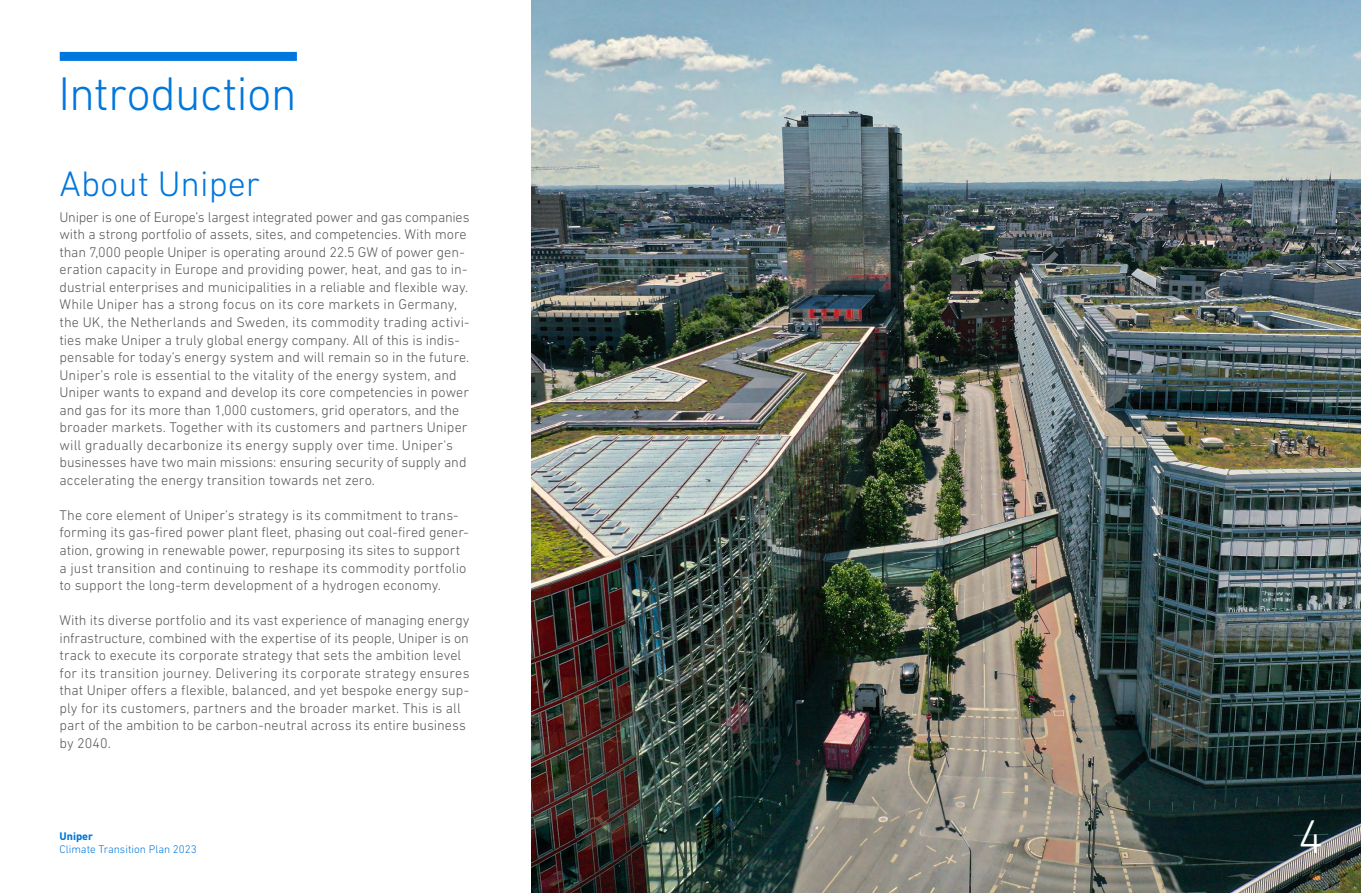
<style>
.page{position:relative;width:1361px;height:893px;background:#fff}
.page>*{position:absolute;margin:0;border:0;box-sizing:border-box;transform-origin:0 0}
.t1{font:300 48px "DIN Next LT Pro";letter-spacing:-.015em;color:#07d}
.t2{font:300 48px "DIN Next LT Pro";color:#fff}
.t3{font:300 36px "DIN Next LT Pro";color:#07d}
.t4{font:300 14.25px/17.5px "DIN Next LT Pro";color:#575757}
.t5{font:300 11.25px "DIN Next LT Pro";color:#07d}
.t6{font:700 11.25px "DIN Next LT Pro";color:#07d}
</style>
<div class="page">
<img style="left:531px;top:0;width:830px;height:893px">
<div style="left:60px;top:52px;width:237px;height:9px;background:#07d"></div>
<h1 class="t1" style="left:58px;top:67px;width:240px">Introduction</h1>
<h2 class="t3" style="left:60px;top:163px;width:202px">About Uniper</h2>
<p class="t4" style="left:60px;top:208px;width:411px">Uniper is one of Europe’s largest integrated power and gas companies with a strong portfolio of assets, sites, and competencies. With more than 7,000 people Uniper is operating around 22.5 GW of power gen&shy;eration capacity in Europe and providing power, heat, and gas to in&shy;dustrial enterprises and municipalities in a reliable and flexible way.<br>While Uniper has a strong focus on its core markets in Germany, the UK, the Netherlands and Sweden, its commodity trading activi&shy;ties make Uniper a truly global energy company. All of this is indis&shy;pensable for today’s energy system and will remain so in the future.<br>Uniper’s role is essential to the vitality of the energy system, and Uniper wants to expand and develop its core competencies in power and gas for its more than 1,000 customers, grid operators, and the broader markets. Together with its customers and partners Uniper will gradually decarbonize its energy supply over time. Uniper's businesses have two main missions: ensuring security of supply and accelerating the energy transition towards net zero.</p>
<p class="t4" style="left:60px;top:506px;width:411px">The core element of Uniper’s strategy is its commitment to trans&shy;forming its gas-fired power plant fleet, phasing out coal-fired gener&shy;ation, growing in renewable power, repurposing its sites to support a just transition and continuing to reshape its commodity portfolio to support the long-term development of a hydrogen economy.</p>
<p class="t4" style="left:60px;top:611px;width:411px">With its diverse portfolio and its vast experience of managing energy infrastructure, combined with the expertise of its people, Uniper is on track to execute its corporate strategy that sets the ambition level for its transition journey. Delivering its corporate strategy ensures that Uniper offers a flexible, balanced, and yet bespoke energy sup&shy;ply for its customers, partners and the broader market. This is all part of the ambition to be carbon-neutral across its entire business by 2040.</p>
<p class="t6" style="left:60px;top:830px;width:35px">Uniper</p>
<p class="t5" style="left:60px;top:843px;width:139px">Climate Transition Plan 2023</p>
<h1 class="t2" style="left:1298px;top:809px;width:27px">4</h1>
</div>
